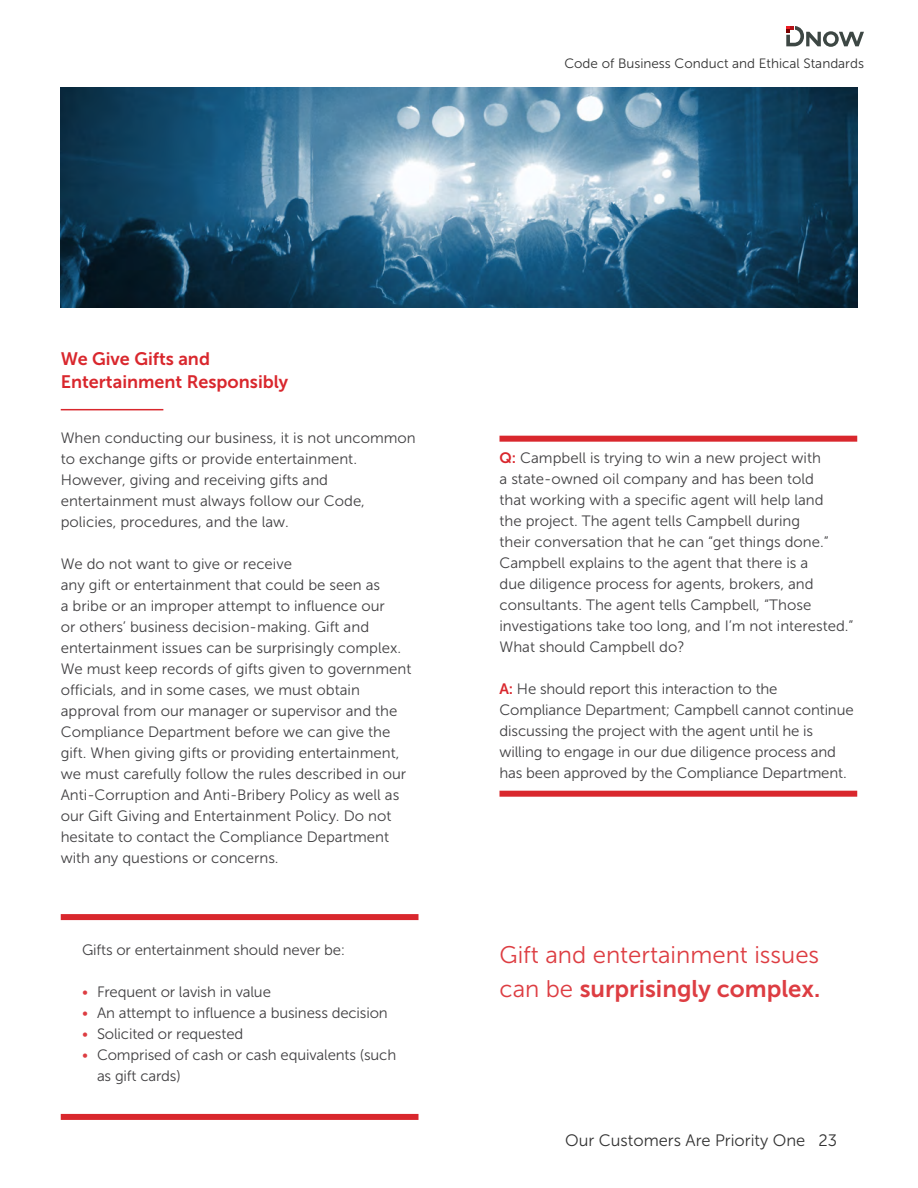
<style>
.page{position:relative;width:918px;height:1188px;background:#fff}
.page>*{position:absolute;margin:0;border:0;box-sizing:border-box;transform-origin:0 0}
.t1{font:24px "Museo Sans 300";color:#dd3d42}
.t2{font:24px "Museo Sans 700";color:#dd3d42}
.t3{font:18px/22.5px "Museo Sans 700";color:#d9272d}
.t4{font:16.5px "Museo Sans 300";color:#333}
.t5{font:15px/21px "Museo Sans 300";color:#414042}
.t6{font:13.5px "Museo Sans 300";color:#333}
.s1{color:#dd3d42}
.s2{font-family:"Museo Sans 700";color:#d9272d}
.s3{font-family:"Museo Sans 300"}
</style>
<div class="page">
<hr style="left:61px;top:409px;width:102px;height:1px;background:#d9272d">
<div style="left:500px;top:436px;width:357px;height:6px;background:#d9272d"></div>
<div style="left:500px;top:791px;width:357px;height:6px;background:#d9272d"></div>
<div style="left:61px;top:914px;width:357px;height:6px;background:#d9272d"></div>
<div style="left:61px;top:1114px;width:357px;height:6px;background:#d9272d"></div>
<img style="left:61px;top:88px;width:796px;height:220px">
<svg style="left:786px;top:26px;width:78px;height:21px"></svg>
<p class="t6" style="left:564px;top:57px;width:301px">Code of Business Conduct and Ethical Standards</p>
<p class="t3" style="left:61px;top:348px;width:229px">We Give Gifts and<br>Entertainment Responsibly</p>
<p class="t5" style="left:61px;top:427px;width:356px">When conducting our business, it is not uncommon to exchange gifts or provide entertainment.<br>However, giving and receiving gifts and entertainment must always follow our Code, policies, procedures, and the law.</p>
<p class="t5" style="left:61px;top:553px;width:352px">We do not want to give or receive<br>any gift or entertainment that could be seen as<br>a bribe or an improper attempt to influence our<br>or others’ business decision-making. Gift and entertainment issues can be surprisingly complex.<br>We must keep records of gifts given to government officials, and in some cases, we must obtain approval from our manager or supervisor and the Compliance Department before we can give the gift. When giving gifts or providing entertainment, we must carefully follow the rules described in our Anti-Corruption and Anti-Bribery Policy as well as our Gift Giving and Entertainment Policy. Do not hesitate to contact the Compliance Department with any questions or concerns.</p>
<p class="t5" style="left:82px;top:940px;width:265px">Gifts or entertainment should never be:</p>
<p class="t5" style="left:82px;top:982px;width:190px"><span class="s1">•</span> Frequent or lavish in value</p>
<p class="t5" style="left:82px;top:1003px;width:307px"><span class="s1">•</span> An attempt to influence a business decision</p>
<p class="t5" style="left:82px;top:1024px;width:163px"><span class="s1">•</span> Solicited or requested</p>
<p class="t5" style="left:97px;top:1045px;width:301px;text-indent:-15px"><span class="s1">•</span> Comprised of cash or cash equivalents (such as gift cards)</p>
<p class="t5" style="left:500px;top:447px;width:356px"><span class="s2">Q:</span> Campbell is trying to win a new project with<br>a state-owned oil company and has been told<br>that working with a specific agent will help land<br>the project. The agent tells Campbell during<br>their conversation that he can “get things done.” Campbell explains to the agent that there is a<br>due diligence process for agents, brokers, and consultants. The agent tells Campbell, “Those investigations take too long, and I’m not interested.” What should Campbell do?</p>
<p class="t5" style="left:500px;top:678px;width:356px"><span class="s2">A:</span> He should report this interaction to the Compliance Department; Campbell cannot continue discussing the project with the agent until he is willing to engage in our due diligence process and has been approved by the Compliance Department.</p>
<h1 class="t1" style="left:500px;top:942px;width:321px">Gift and entertainment issues</h1>
<h1 class="t2" style="left:500px;top:976px;width:322px"><span class="s3">can be</span> surprisingly complex.</h1>
<p class="t4" style="left:565px;top:1132px;width:273px">Our Customers Are Priority One 23</p>
</div>
